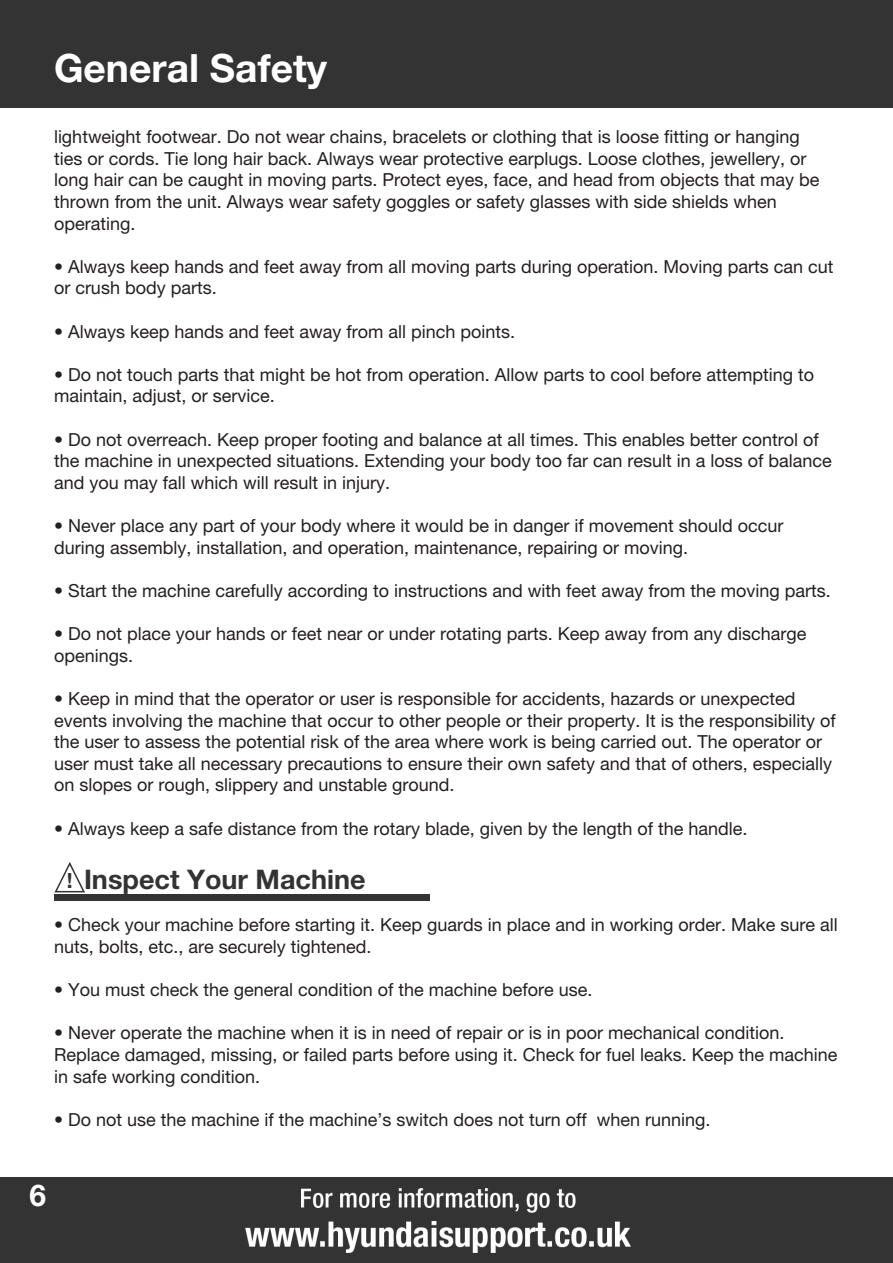
<style>
.page{position:relative;width:893px;height:1263px;background:#fff}
.page>*{position:absolute;margin:0;border:0;box-sizing:border-box;transform-origin:0 0}
.t1{font:700 39px "Helvetica Neue LT Pro";color:#fff}
.t2{font:700 30px "Helvetica Neue LT Pro";color:#fff}
.t3{font:700 27px "Helvetica Neue LT Pro";color:#323332}
.t4{font:700 21px "Helvetica Neue LT Pro";color:#323332}
.t5{font:18px/21.6px "Helvetica Neue LT Pro";color:#231f20}
.s1{font-weight:700}
</style>
<div class="page">
<div style="left:0;top:0;width:893px;height:107px;background:#323332"></div>
<div style="left:0;top:1178px;width:893px;height:85px;background:#323332"></div>
<img style="left:245px;top:1188px;width:386px;height:65px">
<div style="left:54px;top:894px;width:375px;height:7px;background:#323332"></div>
<svg style="left:54px;top:862px;width:31px;height:31px"></svg>
<p class="t1" style="left:54px;top:44px;width:274px">General Safety</p>
<p class="t5" style="left:54px;top:126px;width:767px">lightweight footwear. Do not wear chains, bracelets or clothing that is loose fitting or hanging ties or cords. Tie long hair back. Always wear protective earplugs. Loose clothes, jewellery, or long hair can be caught in moving parts. Protect eyes, face, and head from objects that may be thrown from the unit. Always wear safety goggles or safety glasses with side shields when</p>
<p class="t5" style="left:54px;top:212px;width:83px">operating.</p>
<p class="t5" style="left:54px;top:255px;width:781px"><span class="s1">•</span> Always keep hands and feet away from all moving parts during operation. Moving parts can cut or crush body parts.</p>
<p class="t5" style="left:54px;top:320px;width:463px"><span class="s1">•</span> Always keep hands and feet away from all pinch points.</p>
<p class="t5" style="left:54px;top:363px;width:762px"><span class="s1">•</span> Do not touch parts that might be hot from operation. Allow parts to cool before attempting to maintain, adjust, or service.</p>
<p class="t5" style="left:54px;top:428px;width:779px"><span class="s1">•</span> Do not overreach. Keep proper footing and balance at all times. This enables better control of the machine in unexpected situations. Extending your body too far can result in a loss of balance and you may fall which will result in injury.</p>
<p class="t5" style="left:54px;top:515px;width:731px"><span class="s1">•</span> Never place any part of your body where it would be in danger if movement should occur</p>
<p class="t5" style="left:54px;top:536px;width:636px">during assembly, installation, and operation, maintenance, repairing or moving.</p>
<p class="t5" style="left:54px;top:579px;width:778px"><span class="s1">•</span> Start the machine carefully according to instructions and with feet away from the moving parts.</p>
<p class="t5" style="left:54px;top:623px;width:754px"><span class="s1">•</span> Do not place your hands or feet near or under rotating parts. Keep away from any discharge openings.</p>
<p class="t5" style="left:54px;top:687px;width:783px"><span class="s1">•</span> Keep in mind that the operator or user is responsible for accidents, hazards or unexpected events involving the machine that occur to other people or their property. It is the responsibility of the user to assess the potential risk of the area where work is being carried out. The operator or user must take all necessary precautions to ensure their own safety and that of others, especially on slopes or rough, slippery and unstable ground.</p>
<p class="t5" style="left:54px;top:817px;width:695px"><span class="s1">•</span> Always keep a safe distance from the rotary blade, given by the length of the handle.</p>
<p class="t3" style="left:84px;top:862px;width:283px">Inspect Your Machine</p>
<p class="t5" style="left:54px;top:914px;width:785px">• Check your machine before starting it. Keep guards in place and in working order. Make sure all nuts, bolts, etc., are securely tightened.</p>
<p class="t5" style="left:54px;top:979px;width:540px"><span class="s1">•</span> You must check the general condition of the machine before use.</p>
<p class="t5" style="left:54px;top:1022px;width:732px"><span class="s1">•</span> Never operate the machine when it is in need of repair or is in poor mechanical condition.</p>
<p class="t5" style="left:54px;top:1043px;width:785px">Replace damaged, missing, or failed parts before using it. Check for fuel leaks. Keep the machine in safe working condition.</p>
<p class="t5" style="left:54px;top:1108px;width:658px"><span class="s1">•</span> Do not use the machine if the machine’s switch does not turn off when running.</p>
<p class="t4" style="left:67px;top:867px;width:7px">!</p>
<p class="t2" style="left:29px;top:1176px;width:18px">6</p>
</div>
